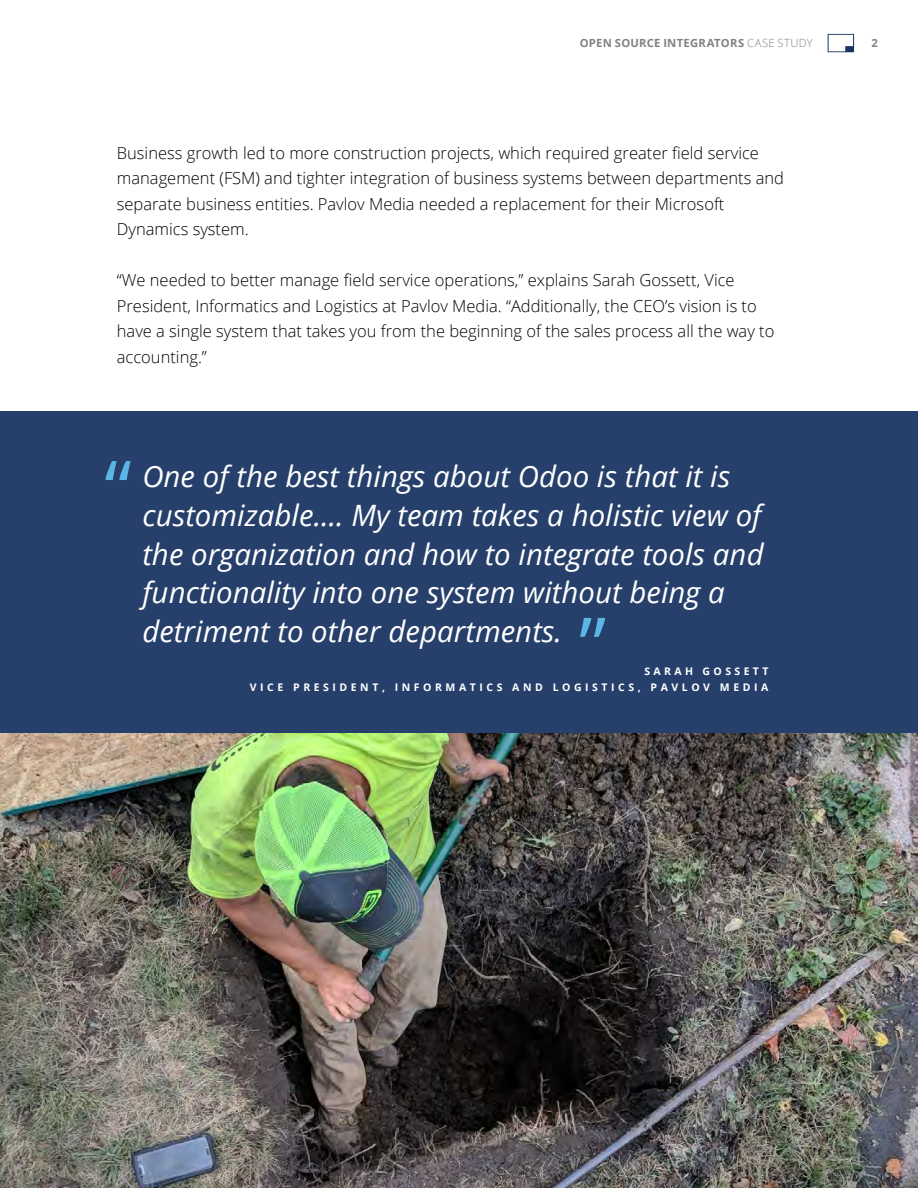
<style>
.page{position:relative;width:918px;height:1188px;background:#fff}
.page>*{position:absolute;margin:0;border:0;box-sizing:border-box;transform-origin:0 0}
.t1{font:italic 29.4px/38.7px "Open Sans";color:#fff}
.t2{font:300 16.5px/25.5px "Open Sans";color:#000}
.t3{font:700 11.25px "Open Sans";letter-spacing:.02em;color:#808285}
.t4{font:700 10.5px/15.6px "Open Sans";letter-spacing:.335em;color:#fff;text-align:right}
.s1{font-weight:300}
</style>
<div class="page">
<svg style="left:828px;top:34px;width:26px;height:18px"></svg>
<img style="left:0;top:733px;width:918px;height:455px">
<div style="left:0;top:411px;width:918px;height:322px;background:#26406b"></div>
<svg style="left:105px;top:461px;width:26px;height:19px"></svg>
<svg style="left:580px;top:618px;width:25px;height:19px"></svg>
<p class="t3" style="left:580px;top:35px;width:234px">OPEN SOURCE INTEGRATORS <span class="s1">CASE STUDY</span></p>
<p class="t3" style="left:872px;top:35px;width:8px">2</p>
<p class="t2" style="left:117px;top:139px;width:669px">Business growth led to more construction projects, which required greater field service management (FSM) and tighter integration of business systems between departments and separate business entities. Pavlov Media needed a replacement for their Microsoft Dynamics system.</p>
<p class="t2" style="left:117px;top:267px;width:659px">“We needed to better manage field service operations,” explains Sarah Gossett, Vice President, Informatics and Logistics at Pavlov Media. “Additionally, the CEO’s vision is to have a single system that takes you from the beginning of the sales process all the way to accounting.”</p>
<h1 class="t1" style="left:142px;top:456px;width:623px">One of the best things about Odoo is that it is customizable…. My team takes a holistic view of the organization and how to integrate tools and functionality into one system without being a detriment to other departments.</h1>
<p class="t4" style="left:250px;top:663px;width:520px">SARAH GOSSETT<br>VICE PRESIDENT, INFORMATICS AND LOGISTICS, PAVLOV MEDIA</p>
</div>
